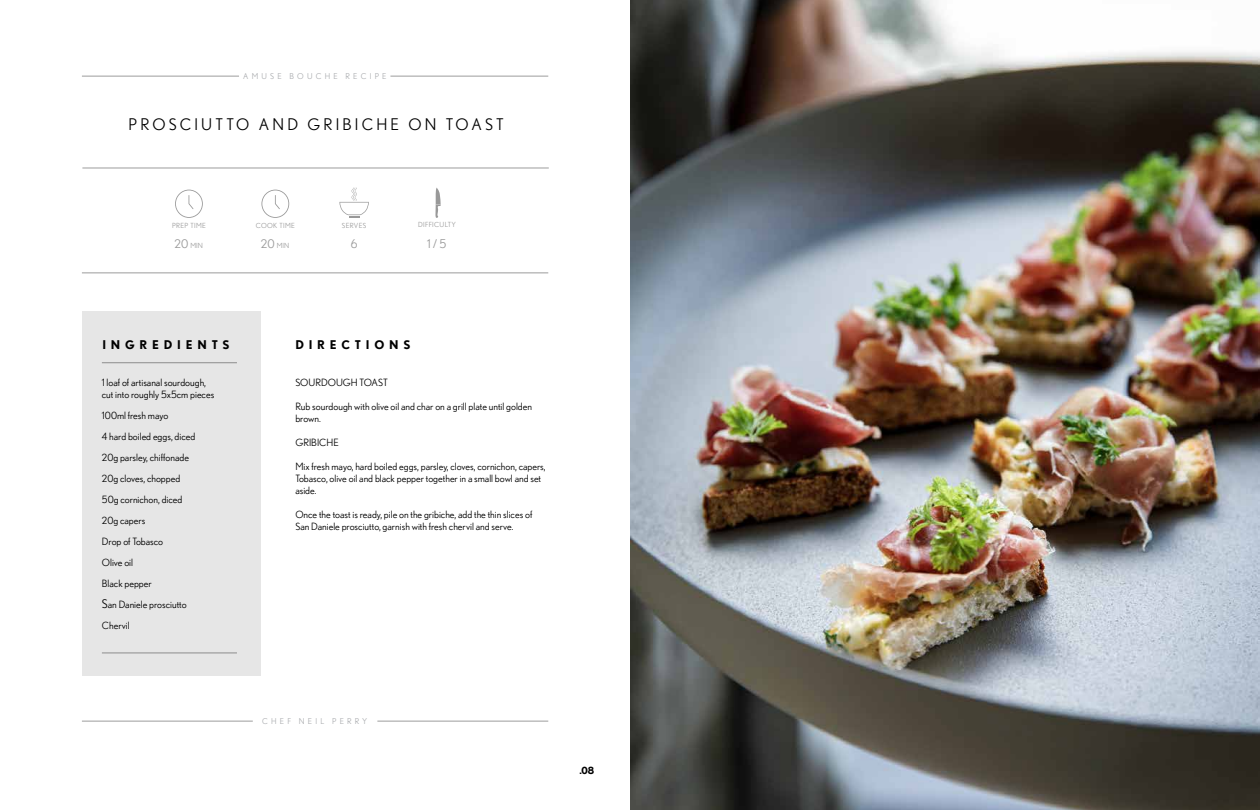
<style>
.page{position:relative;width:1260px;height:810px;background:#fff}
.page>*{position:absolute;margin:0;border:0;box-sizing:border-box;transform-origin:0 0}
.t1{font:16px "Nobel";letter-spacing:.2em;color:#000}
.t2{font:700 12px "Nobel";letter-spacing:.4em;color:#000}
.t3{font:12px "Nobel";color:#999}
.t4{font:10px/21px "Nobel";color:#000}
.t5{font:700 10px "Nobel";color:#000}
.t6{font:8px "Nobel";letter-spacing:.4em;color:#a9abae}
.t7{font:7px "Nobel";letter-spacing:.05em;color:#999}
.s1{font-size:12px}
</style>
<div class="page">
<hr style="left:82px;top:76px;width:157px;height:1px;background:#000">
<hr style="left:390px;top:76px;width:158px;height:1px;background:#000">
<hr style="left:82px;top:273px;width:466px;height:1px;background:#000">
<svg style="left:175px;top:190px;width:28px;height:28px"></svg>
<svg style="left:339px;top:188px;width:30px;height:30px"></svg>
<svg style="left:261px;top:190px;width:28px;height:28px"></svg>
<hr style="left:82px;top:721px;width:171px;height:1px;background:#000">
<hr style="left:377px;top:721px;width:171px;height:1px;background:#000">
<div style="left:82px;top:311px;width:179px;height:365px;background:#e6e6e6"></div>
<hr style="left:102px;top:362px;width:135px;height:1px;background:#000">
<hr style="left:102px;top:653px;width:135px;height:1px;background:#000">
<hr style="left:82px;top:168px;width:467px;height:1px;background:#000">
<img style="left:630px;top:0;width:630px;height:810px">
<svg style="left:435px;top:188px;width:6px;height:30px"></svg>
<p class="t6" style="left:243px;top:72px;width:145px">AMUSE BOUCHE RECIPE</p>
<h1 class="t1" style="left:129px;top:115px;width:377px">PROSCIUTTO AND GRIBICHE ON TOAST</h1>
<p class="t7" style="left:172px;top:221px;width:35px">PREP TIME</p>
<p class="t7" style="left:174px;top:242px;width:30px"><span class="s1">20</span> MIN</p>
<p class="t7" style="left:256px;top:221px;width:40px">COOK TIME</p>
<p class="t7" style="left:261px;top:242px;width:30px"><span class="s1">20</span> MIN</p>
<p class="t7" style="left:418px;top:221px;width:39px">DIFFICULTY</p>
<p class="t7" style="left:342px;top:221px;width:26px">SERVES</p>
<p class="t3" style="left:351px;top:237px;width:8px">6</p>
<p class="t3" style="left:427px;top:237px;width:21px">1 / 5</p>
<p class="t2" style="left:102px;top:337px;width:129px">INGREDIENTS</p>
<p class="t2" style="left:295px;top:337px;width:117px">DIRECTIONS</p>
<p class="t4" style="left:295px;top:371px;width:94px">SOURDOUGH TOAST</p>
<p class="t4" style="left:295px;top:400px;width:238px;line-height:12px">Rub sourdough with olive oil and char on a grill plate until golden brown.</p>
<p class="t4" style="left:295px;top:431px;width:45px">GRIBICHE</p>
<p class="t4" style="left:295px;top:460px;width:252px;line-height:12px">Mix fresh mayo, hard boiled eggs, parsley, cloves, cornichon, capers,<br>Tobasco, olive oil and black pepper together in a small bowl and set aside.</p>
<p class="t4" style="left:295px;top:508px;width:238px;line-height:12px">Once the toast is ready, pile on the gribiche, add the thin slices of<br>San Daniele prosciutto, garnish with fresh chervil and serve.</p>
<p class="t4" style="left:102px;top:376px;width:114px;line-height:12px">1 loaf of artisanal sourdough, cut into roughly 5x5cm pieces</p>
<p class="t4" style="left:102px;top:404px;width:95px">100ml fresh mayo<br>4 hard boiled eggs, diced<br>20g parsley, chiffonade<br>20g cloves, chopped<br>50g cornichon, diced<br>20g capers<br>Drop of Tobasco<br>Olive oil<br>Black pepper<br><span class="s1">S</span>an Daniele prosciutto<br>Chervil</p>
<p class="t6" style="left:262px;top:717px;width:107px">CHEF NEIL PERRY</p>
<p class="t5" style="left:579px;top:764px;width:16px">.08</p>
</div>
